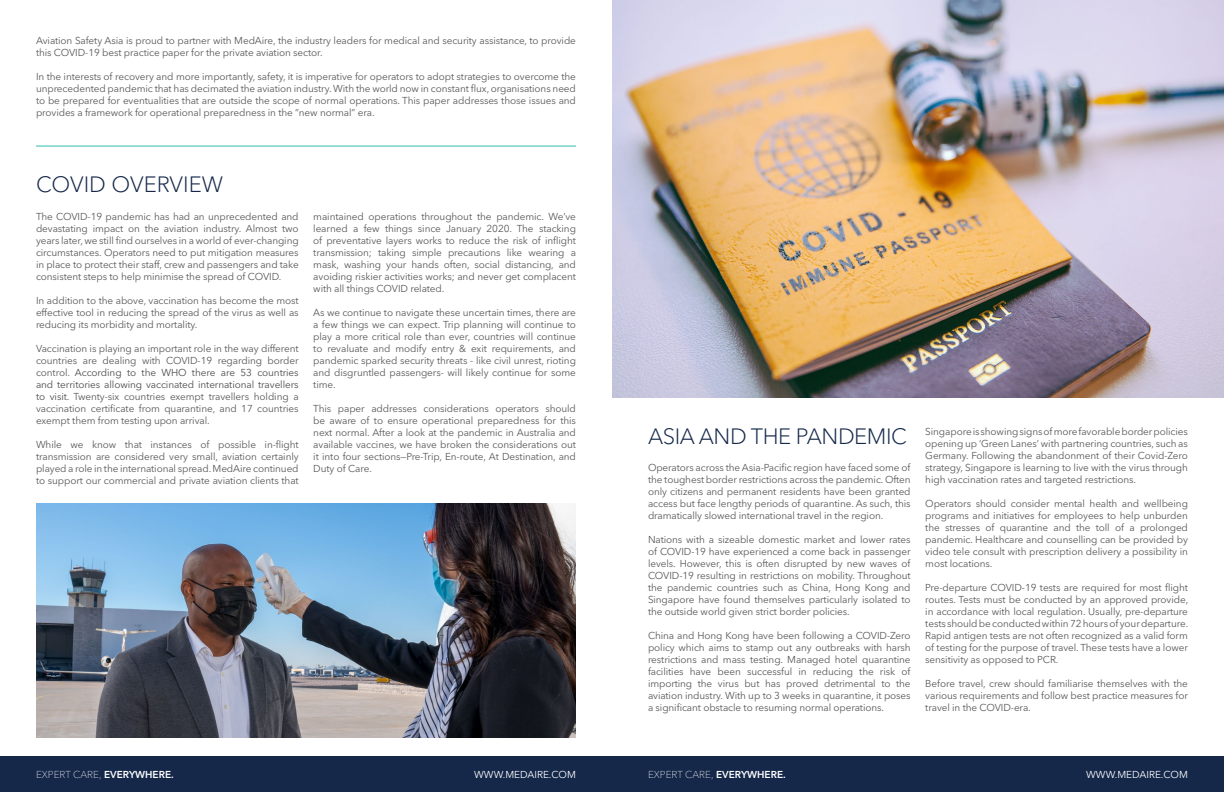
<style>
.page{position:relative;width:1224px;height:792px;background:#fff}
.page>*{position:absolute;margin:0;border:0;box-sizing:border-box;transform-origin:0 0}
.t1{font:300 22px "Avenir Next LT Pro";color:#15284a}
.t2{font:10px/12px "Avenir Next LT Pro";letter-spacing:-.01em;color:#58595b;text-align:justify}
.t3{font:100 10px "Avenir Next LT Pro";color:#fff}
.t4{font:10px "Avenir Next LT Pro";color:#fff}
.s1{color:#4d4d4f}
.s2{font-weight:300;font-size:22px;color:#15284a}
.s3{font-weight:600}
</style>
<div class="page">
<img style="left:612px;top:0;width:612px;height:397px">
<div style="left:0;top:756px;width:617px;height:36px;background:#15284a"></div>
<div style="left:588px;top:756px;width:636px;height:36px;background:#15284a"></div>
<img style="left:36px;top:504px;width:540px;height:234px">
<hr style="left:36px;top:146px;width:540px;height:1px;background:#32bcad">
<p class="t2" style="left:36px;top:34px;width:542px">Aviation Safety Asia is proud to partner with MedAire, the industry leaders for medical and security assistance, to provide this COVID-19 best practice paper for the private aviation sector.</p>
<p class="t2" style="left:36px;top:70px;width:542px">In the interests of recovery and more importantly, safety, it is imperative for operators to adopt strategies to overcome the unprecedented pandemic that has decimated the aviation industry. With the world now in constant flux, organisations need to be prepared for eventualities that are outside the scope of normal operations. This paper addresses those issues and provides a framework for operational preparedness in the “new normal” era.</p>
<h1 class="t1" style="left:36px;top:171px;width:189px">COVID OVERVIEW</h1>
<p class="t2" style="left:36px;top:210px;width:264px">The COVID-19 pandemic has had an unprecedented and devastating impact on the aviation industry. Almost two years later, we still find ourselves in a world of ever-changing circumstances. Operators need to put mitigation measures in place to protect their staff, crew and passengers and take consistent steps to help minimise the spread of COVID.</p>
<p class="t2" style="left:36px;top:294px;width:264px">In addition to the above, vaccination has become the most effective tool in reducing the spread of the virus as well as reducing its morbidity and mortality.</p>
<p class="t2" style="left:36px;top:342px;width:264px">Vaccination is playing an important role in the way different countries are dealing with COVID-19 regarding border control. <span class="s1">According to the WHO there are 53 countries and territories allowing vaccinated international travellers to visit.</span> Twenty-six countries exempt travellers holding a vaccination certificate from quarantine, and 17 countries exempt them from testing upon arrival.</p>
<p class="t2" style="left:36px;top:438px;width:264px">While we know that instances of possible in-flight transmission are considered very small, aviation certainly played a role in the international spread. MedAire continued to support our commercial and private aviation clients that</p>
<p class="t2" style="left:313px;top:210px;width:264px">maintained operations throughout the pandemic. We’ve learned a few things since January 2020. The stacking of preventative layers works to reduce the risk of inflight transmission; taking simple precautions like wearing a mask, washing your hands often, social distancing, and avoiding riskier activities works; and never get complacent with all things COVID related.</p>
<p class="t2" style="left:313px;top:306px;width:264px">As we continue to navigate these uncertain times, there are a few things we can expect. Trip planning will continue to play a more critical role than ever, countries will continue to revaluate and modify entry &amp; exit requirements, and pandemic sparked security threats - like civil unrest, rioting and disgruntled passengers- will likely continue for some time.</p>
<p class="t2" style="left:313px;top:402px;width:264px">This paper addresses considerations operators should be aware of to ensure operational preparedness for this next normal. After a look at the pandemic in Australia and available vaccines, we have broken the considerations out it into four sections—Pre-Trip, En-route, At Destination, and Duty of Care.</p>
<p class="t2" style="left:925px;top:425px;width:264px;text-indent:-277px"><span class="s2">ASIA AND THE PANDEMIC</span> Singapore is showing signs of more favorable border policies opening up ‘Green Lanes’ with partnering countries, such as Germany. Following the abandonment of their Covid-Zero strategy, Singapore is learning to live with the virus through high vaccination rates and targeted restrictions.</p>
<p class="t2" style="left:925px;top:497px;width:264px">Operators should consider mental health and wellbeing programs and initiatives for employees to help unburden the stresses of quarantine and the toll of a prolonged pandemic. Healthcare and counselling can be provided by video tele consult with prescription delivery a possibility in most locations.</p>
<p class="t2" style="left:925px;top:581px;width:264px">Pre-departure COVID-19 tests are required for most flight routes. Tests must be conducted by an approved provide, in accordance with local regulation. Usually, pre-departure tests should be conducted within 72 hours of your departure.<br>Rapid antigen tests are not often recognized as a valid form of testing for the purpose of travel. These tests have a lower sensitivity as opposed to PCR.</p>
<p class="t2" style="left:925px;top:677px;width:264px">Before travel, crew should familiarise themselves with the various requirements and follow best practice measures for travel in the COVID-era.</p>
<p class="t2" style="left:648px;top:462px;width:264px">Operators across the Asia-Pacific region have faced some of the toughest border restrictions across the pandemic. Often only citizens and permanent residents have been granted access but face lengthy periods of quarantine. As such, this dramatically slowed international travel in the region.</p>
<p class="t2" style="left:648px;top:534px;width:264px">Nations with a sizeable domestic market and lower rates of COVID-19 have experienced a come back in passenger levels. However, this is often disrupted by new waves of COVID-19 resulting in restrictions on mobility. Throughout the pandemic countries such as China, Hong Kong and Singapore have found themselves particularly isolated to the outside world given strict border policies.</p>
<p class="t2" style="left:648px;top:630px;width:264px">China and Hong Kong have been following a COVID-Zero policy which aims to stamp out any outbreaks with harsh restrictions and mass testing. Managed hotel quarantine facilities have been successful in reducing the risk of importing the virus but has proved detrimental to the aviation industry. With up to 3 weeks in quarantine, it poses a significant obstacle to resuming normal operations.</p>
<p class="t3" style="left:36px;top:768px;width:139px">EXPERT CARE, <span class="s3">EVERYWHERE.</span></p>
<p class="t4" style="left:474px;top:768px;width:103px">WWW.MEDAIRE.COM</p>
<p class="t3" style="left:648px;top:768px;width:139px">EXPERT CARE, <span class="s3">EVERYWHERE.</span></p>
<p class="t4" style="left:1086px;top:768px;width:103px">WWW.MEDAIRE.COM</p>
</div>
